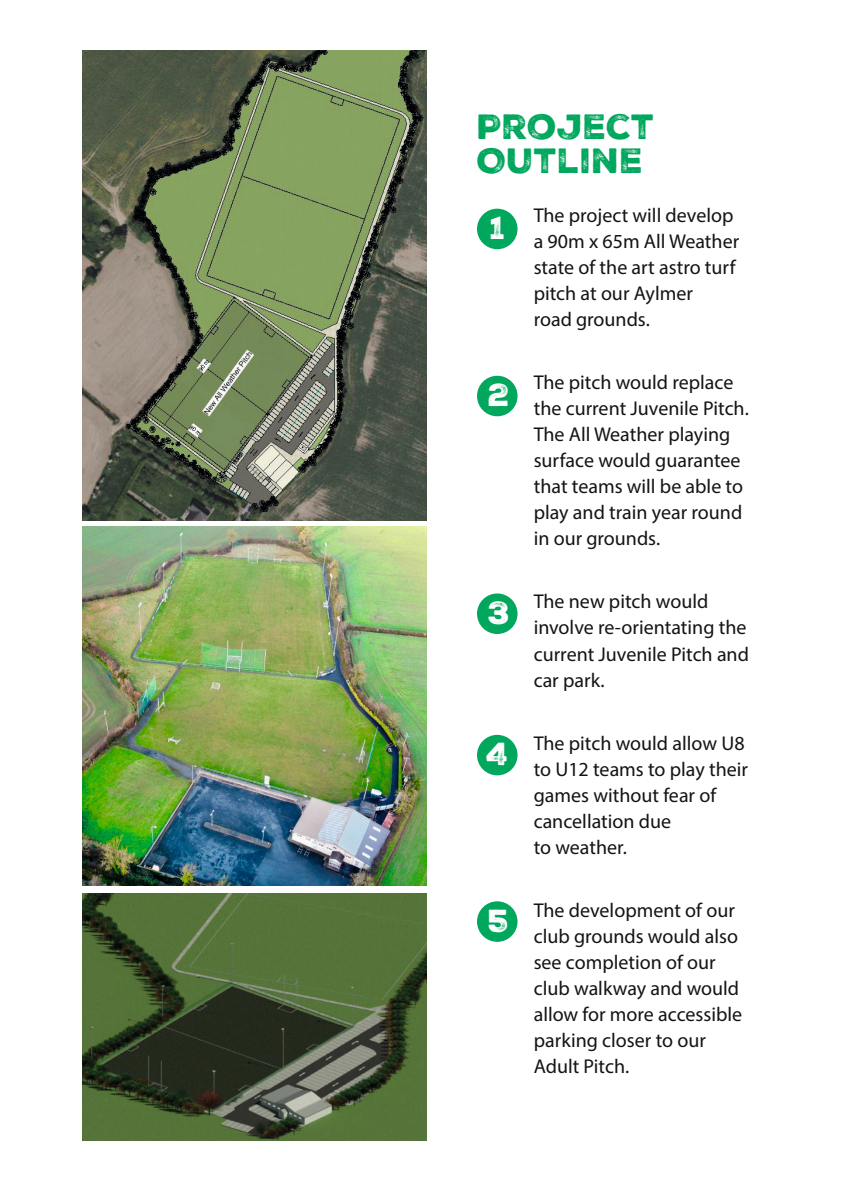
<style>
.page{position:relative;width:842px;height:1191px;background:#fff}
.page>*{position:absolute;margin:0;border:0;box-sizing:border-box;transform-origin:0 0}
.Heading{font:34px/34px "Nexa Rust Sans Black 2";color:#00a75d}
.Subheadline{font:31px "Nexa Rust Sans Black 2";color:#fff}
.Body_Semi-bold{font:20px/26px "Myriad Pro";color:#131413}
</style>
<div class="page">
<img style="left:82px;top:527px;width:344px;height:358px">
<img style="left:82px;top:51px;width:344px;height:469px">
<img style="left:82px;top:893px;width:344px;height:247px">
<div style="left:477px;top:209px;width:40px;height:40px;background:#00a75d;border-radius:50%"></div>
<div style="left:477px;top:376px;width:40px;height:40px;background:#00a75d;border-radius:50%"></div>
<div style="left:477px;top:593px;width:40px;height:41px;background:#00a75d;border-radius:50%"></div>
<div style="left:477px;top:735px;width:40px;height:40px;background:#00a75d;border-radius:50%"></div>
<div style="left:477px;top:901px;width:40px;height:41px;background:#00a75d;border-radius:50%"></div>
<p class="Heading" style="left:477px;top:110px;width:179px">PROJECT<br>OUTLINE</p>
<p class="Body_Semi-bold" style="left:534px;top:202px;width:207px">The project will develop a 90m x 65m All Weather state of the art astro turf pitch at our Aylmer<br>road grounds.</p>
<p class="Subheadline" style="left:490px;top:207px;width:17px">1</p>
<p class="Subheadline" style="left:488px;top:374px;width:23px">2</p>
<p class="Subheadline" style="left:488px;top:592px;width:24px">3</p>
<p class="Subheadline" style="left:486px;top:733px;width:24px">4</p>
<p class="Subheadline" style="left:488px;top:899px;width:22px">5</p>
<p class="Body_Semi-bold" style="left:534px;top:369px;width:217px">The pitch would replace the current Juvenile Pitch.<br>The All Weather playing surface would guarantee that teams will be able to play and train year round in our grounds.</p>
<p class="Body_Semi-bold" style="left:534px;top:588px;width:217px">The new pitch would involve re-orientating the current Juvenile Pitch and car park.</p>
<p class="Body_Semi-bold" style="left:534px;top:730px;width:216px">The pitch would allow U8 to U12 teams to play their games without fear of cancellation due<br>to weather.</p>
<p class="Body_Semi-bold" style="left:534px;top:897px;width:210px">The development of our club grounds would also see completion of our club walkway and would allow for more accessible parking closer to our<br>Adult Pitch.</p>
</div>
